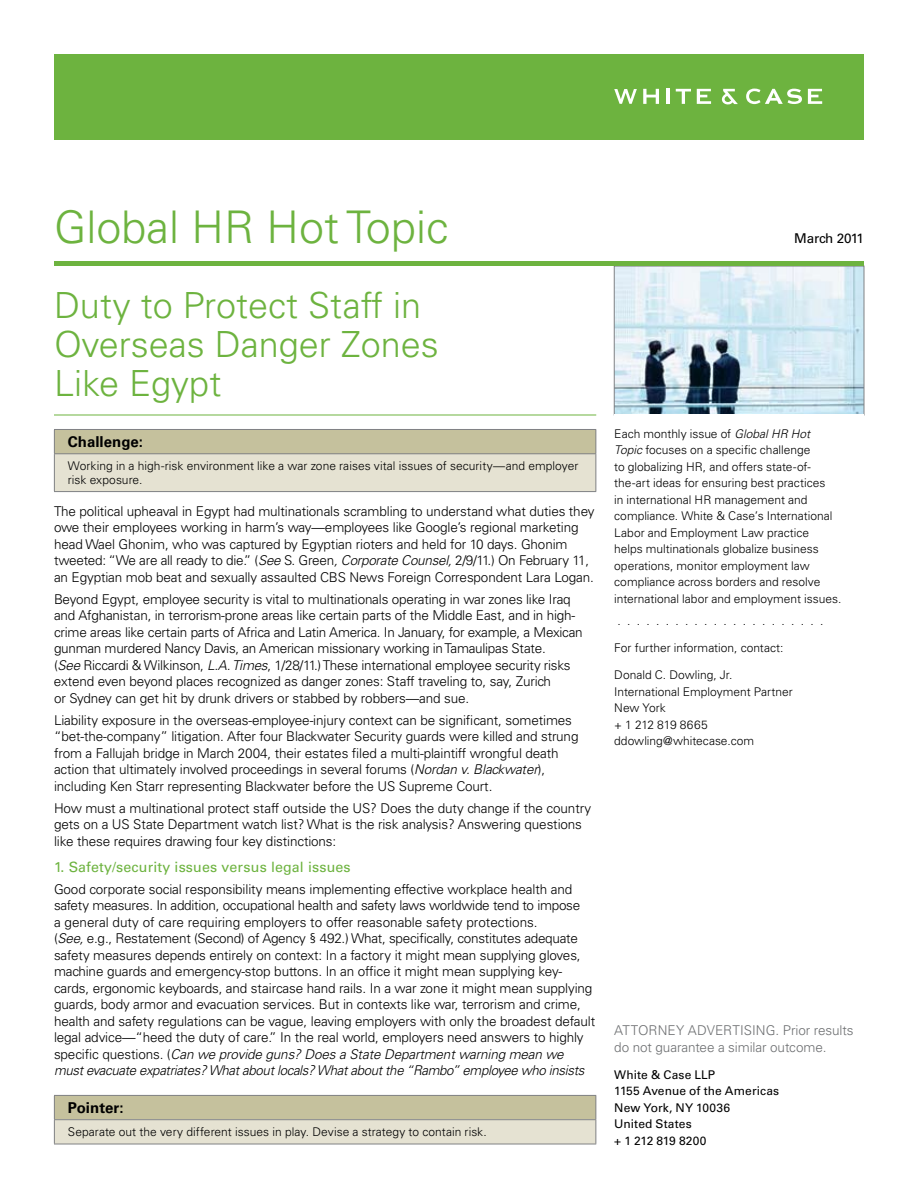
<style>
.page{position:relative;width:918px;height:1188px;background:#fff}
.page>*{position:absolute;margin:0;border:0;box-sizing:border-box;transform-origin:0 0}
.t1{font:300 45px "Univers LT Std";color:#6db33f}
.t2{font:300 36px/39px "Univers LT Std";color:#6db33f}
.t3{font:700 15px "Univers LT Std";color:#000}
.t4{font:14.25px "Univers LT Std";letter-spacing:.01em;color:#6db33f}
.t5{font:300 13.5px/16.5px "Univers LT Std";letter-spacing:-.01em;color:#000}
.t6{font:300 13.5px/16.5px "Univers LT Std";letter-spacing:-.005em;color:#6d6f71}
.t7{font:13.5px "Univers LT Std";letter-spacing:-.01em;color:#000}
.t8{font:300 12px/16.5px "Univers LT Std";color:#000}
.t9{font:12px/16.5px "Univers LT Std";letter-spacing:.01em;color:#000}
.s1{font-style:italic}
</style>
<div class="page">
<img style="left:616px;top:268px;width:246px;height:145px">
<div style="left:614px;top:266px;width:250px;height:149px;border:1px solid #808285"></div>
<div style="left:614px;top:414px;width:250px;height:698px;background:#fff"></div>
<div style="left:54px;top:54px;width:810px;height:85px;background:#6db33f"></div>
<div style="left:54px;top:261px;width:810px;height:5px;background:#6db33f"></div>
<svg style="left:722px;top:89px;width:16px;height:15px"></svg>
<svg style="left:697px;top:89px;width:14px;height:15px"></svg>
<svg style="left:808px;top:89px;width:14px;height:15px"></svg>
<svg style="left:614px;top:89px;width:23px;height:15px"></svg>
<svg style="left:643px;top:89px;width:16px;height:15px"></svg>
<hr style="left:667px;top:89px;width:3px;height:15px;background:#fff">
<svg style="left:676px;top:89px;width:15px;height:15px"></svg>
<svg style="left:746px;top:89px;width:56px;height:15px"></svg>
<hr style="left:54px;top:415px;width:542px;height:1px;background:#6db33f">
<div style="left:54px;top:429px;width:542px;height:25px;background:#c5c19d"></div>
<div style="left:54px;top:454px;width:542px;height:38px;background:#e5e2d2"></div>
<svg style="left:54px;top:430px;width:1px;height:23px"></svg>
<hr style="left:54px;top:429px;width:542px;height:1px;background:#808285">
<hr style="left:54px;top:491px;width:542px;height:1px;background:#808285">
<svg style="left:596px;top:430px;width:1px;height:23px"></svg>
<hr style="left:54px;top:454px;width:1px;height:37px;background:#808285">
<hr style="left:596px;top:454px;width:1px;height:37px;background:#808285">
<hr style="left:54px;top:453px;width:542px;height:1px;background:#808285">
<div style="left:54px;top:1095px;width:542px;height:25px;background:#c5c19d"></div>
<div style="left:54px;top:1120px;width:542px;height:24px;background:#e5e2d2"></div>
<hr style="left:54px;top:1095px;width:542px;height:1px;background:#808285">
<svg style="left:54px;top:1096px;width:1px;height:48px"></svg>
<hr style="left:54px;top:1119px;width:542px;height:1px;background:#808285">
<svg style="left:596px;top:1096px;width:1px;height:48px"></svg>
<hr style="left:54px;top:1144px;width:542px;height:1px;background:#808285">
<h1 class="t1" style="left:54px;top:200px;width:396px">Global HR Hot Topic</h1>
<h2 class="t2" style="left:54px;top:285px;width:386px">Duty to Protect Staff in<br>Overseas Danger Zones<br>Like Egypt</h2>
<p class="t3" style="left:68px;top:433px;width:77px">Challenge:</p>
<p class="t8" style="left:68px;top:459px;width:512px;line-height:13.5px">Working in a high-risk environment like a war zone raises vital issues of security—and employer risk exposure.</p>
<p class="t5" style="left:54px;top:503px;width:542px">The political upheaval in Egypt had multinationals scrambling to understand what duties they owe their employees working in harm’s way—employees like Google’s regional marketing head Wael Ghonim, who was captured by Egyptian rioters and held for 10 days. Ghonim tweeted: “We are all ready to die.” (<span class="s1">See</span> S. Green<span class="s1">, Corporate Counsel,</span> 2/9/11.) On February 11, an Egyptian mob beat and sexually assaulted CBS News Foreign Correspondent Lara Logan.</p>
<p class="t5" style="left:54px;top:591px;width:530px">Beyond Egypt, employee security is vital to multinationals operating in war zones like Iraq and Afghanistan, in terrorism-prone areas like certain parts of the Middle East, and in high&shy;crime areas like certain parts of Africa and Latin America. In January, for example, a Mexican gunman murdered Nancy Davis, an American missionary working in Tamaulipas State.<br>(<span class="s1">See</span> Riccardi &amp; Wilkinson, <span class="s1">L.A. Times</span>, 1/28/11.) These international employee security risks extend even beyond places recognized as danger zones: Staff traveling to, say, Zurich<br>or Sydney can get hit by drunk drivers or stabbed by robbers—and sue.</p>
<p class="t5" style="left:54px;top:712px;width:526px">Liability exposure in the overseas-employee-injury context can be significant, sometimes “bet-the-company” litigation. After four Blackwater Security guards were killed and strung from a Fallujah bridge in March 2004, their estates filed a multi-plaintiff wrongful death action that ultimately involved proceedings in several forums (<span class="s1">Nordan v. Blackwater</span>), including Ken Starr representing Blackwater before the US Supreme Court.</p>
<p class="t5" style="left:54px;top:800px;width:539px">How must a multinational protect staff outside the US? Does the duty change if the country gets on a US State Department watch list? What is the risk analysis? Answering questions like these requires drawing four key distinctions:</p>
<p class="t4" style="left:54px;top:858px;width:298px">1. Safety/security issues versus legal issues</p>
<p class="t5" style="left:54px;top:881px;width:543px">Good corporate social responsibility means implementing effective workplace health and safety measures. In addition, occupational health and safety laws worldwide tend to impose<br>a general duty of care requiring employers to offer reasonable safety protections.<br>(<span class="s1">See,</span> e.g., Restatement (Second) of Agency § 492.) What, specifically, constitutes adequate safety measures depends entirely on context: In a factory it might mean supplying gloves, machine guards and emergency-stop buttons. In an office it might mean supplying key&shy;cards, ergonomic keyboards, and staircase hand rails. In a war zone it might mean supplying guards, body armor and evacuation services. But in contexts like war, terrorism and crime, health and safety regulations can be vague, leaving employers with only the broadest default legal advice—“heed the duty of care.” In the real world, employers need answers to highly specific questions. (<span class="s1">Can we provide guns? Does a State Department warning mean we must evacuate expatriates? What about locals? What about the “Rambo” employee who insists</span></p>
<p class="t3" style="left:68px;top:1099px;width:57px">Pointer:</p>
<p class="t8" style="left:68px;top:1124px;width:420px">Separate out the very different issues in play. Devise a strategy to contain risk.</p>
<p class="t7" style="left:794px;top:230px;width:71px">March 2011</p>
<p class="t8" style="left:614px;top:425px;width:229px">Each monthly issue of <span class="s1">Global HR Hot<br>Topic</span> focuses on a specific challenge<br>to globalizing HR, and offers state-of&shy;the-art ideas for ensuring best practices<br>in international HR management and compliance. White &amp; Case’s International Labor and Employment Law practice<br>helps multinationals globalize business operations, monitor employment law compliance across borders and resolve international labor and employment issues.</p>
<p class="t8" style="left:617px;top:612px;width:207px">. . . . . . . . . . . . . . . . . . . . . .</p>
<p class="t8" style="left:614px;top:639px;width:171px">For further information, contact:</p>
<p class="t8" style="left:614px;top:667px;width:180px">Donald C. Dowling, Jr.<br>International Employment Partner<br>New York<br>+ 1 212 819 8665 ddowling@whitecase.com</p>
<p class="t6" style="left:614px;top:1022px;width:241px">ATTORNEY ADVERTISING. Prior results do not guarantee a similar outcome.</p>
<p class="t9" style="left:614px;top:1066px;width:167px">White &amp; Case LLP<br>1155 Avenue of the Americas<br>New York, NY 10036<br>United States<br>+ 1 212 819 8200</p>
</div>
